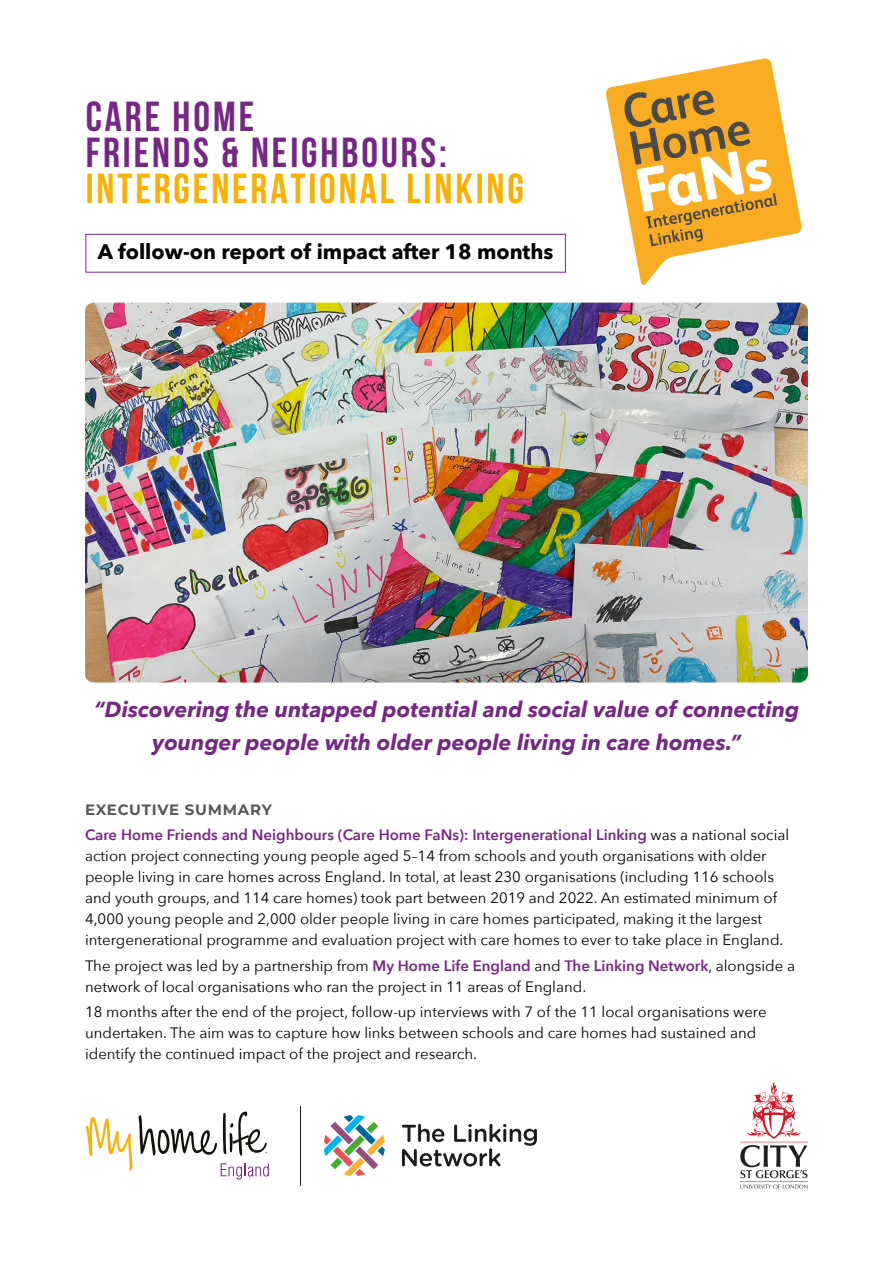
<style>
.page{position:relative;width:893px;height:1263px;background:#fff}
.page>*{position:absolute;margin:0;border:0;box-sizing:border-box;transform-origin:0 0}
.t1{font:700 42px/36px "Bebas Neue";letter-spacing:.07em;color:#762684}
.t2{font:700 42px "Bebas Neue";letter-spacing:.07em;color:#f9b000}
.t3{font:italic 700 21.75px/33px "Avenir Next";color:#762684;text-align:center}
.t4{font:700 21px "Avenir Next";color:#000}
.t5{font:15px/21px "Avenir Next";color:#000}
.t6{font:700 15px "Montserrat";letter-spacing:.045em;color:#575756}
.s1{font-weight:600;color:#762684}
</style>
<div class="page">
<svg style="left:606px;top:58px;width:196px;height:228px"></svg>
<img style="left:85px;top:303px;width:723px;height:379px">
<svg style="left:402px;top:1124px;width:135px;height:42px"></svg>
<svg style="left:324px;top:1115px;width:61px;height:61px"></svg>
<hr style="left:300px;top:1106px;width:1px;height:79px;background:#1c1c1c">
<svg style="left:86px;top:1111px;width:183px;height:68px"></svg>
<div style="left:86px;top:234px;width:480px;height:38px;border:1px solid #762684"></div>
<svg style="left:740px;top:1082px;width:68px;height:106px"></svg>
<h1 class="t1" style="left:86px;top:98px;width:363px">CARE HOME<br>FRIENDS &amp; NEIGHBOURS:</h1>
<h1 class="t2" style="left:86px;top:166px;width:440px">INTERGENERATIONAL LINKING</h1>
<h3 class="t4" style="left:98px;top:233px;width:457px">A follow-on report of impact after 18 months</h3>
<h2 class="t3" style="left:94px;top:692px;width:707px">“Discovering the untapped potential and social value of connecting younger people with older people living in care homes.”</h2>
<p class="t6" style="left:85px;top:799px;width:188px">EXECUTIVE SUMMARY</p>
<p class="t5" style="left:85px;top:824px;width:706px"><span class="s1">Care Home Friends and Neighbours (Care Home FaNs): Intergenerational Linking</span> was a national social action project connecting young people aged 5–14 from schools and youth organisations with older people living in care homes across England. In total, at least 230 organisations (including 116 schools and youth groups, and 114 care homes) took part between 2019 and 2022. An estimated minimum of 4,000 young people and 2,000 older people living in care homes participated, making it the largest intergenerational programme and evaluation project with care homes to ever to take place in England.</p>
<p class="t5" style="left:85px;top:954px;width:712px">The project was led by a partnership from <span class="s1">My Home Life England</span> and <span class="s1">The Linking Network</span>, alongside a network of local organisations who ran the project in 11 areas of England.</p>
<p class="t5" style="left:85px;top:1000px;width:683px">18 months after the end of the project, follow-up interviews with 7 of the 11 local organisations were undertaken. The aim was to capture how links between schools and care homes had sustained and identify the continued impact of the project and research.</p>
</div>
